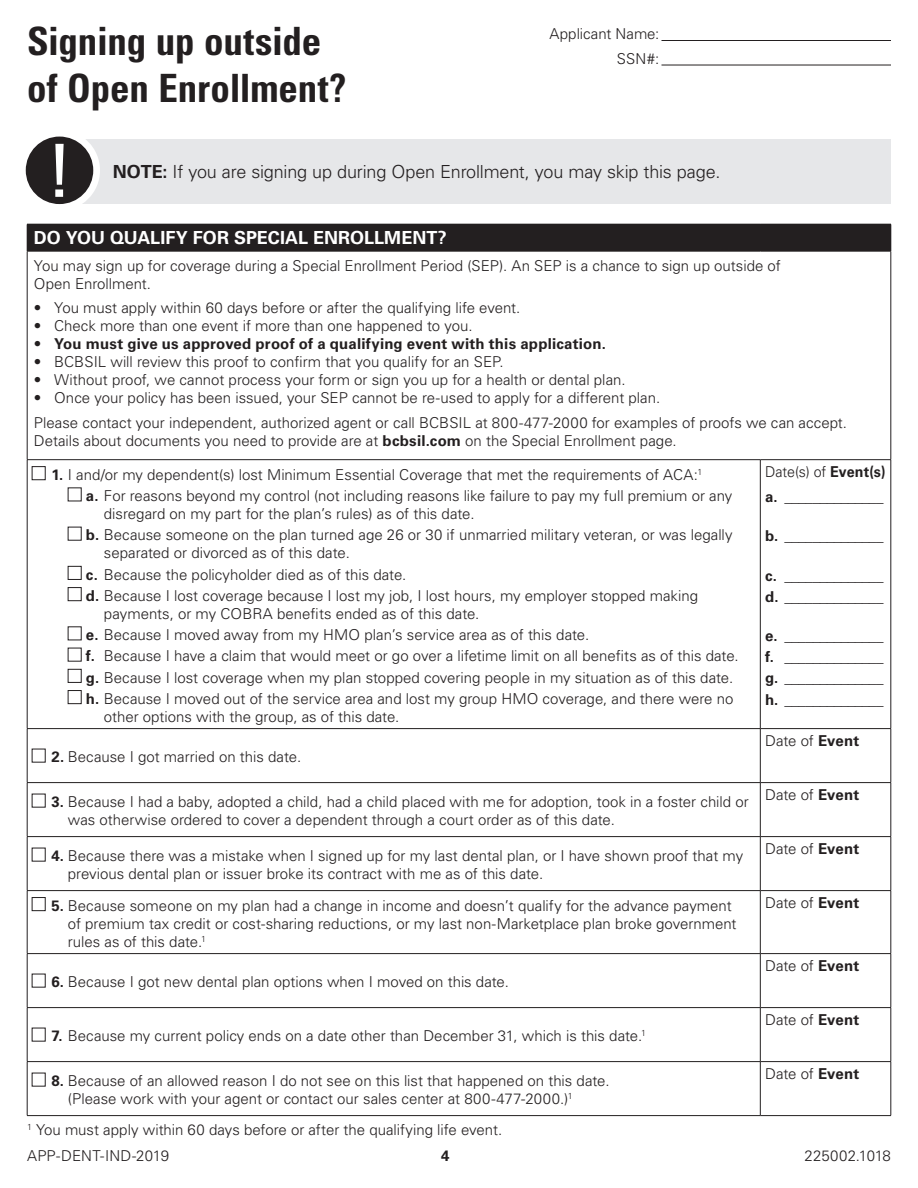
<style>
.page{position:relative;width:918px;height:1188px;background:#fff}
.page>*{position:absolute;margin:0;border:0;box-sizing:border-box;transform-origin:0 0}
.t1{font:700 condensed 39px "Univers LT Std";letter-spacing:-.005em;color:#231f20}
.t2{font:300 18px "Univers LT Std";letter-spacing:-.01em;color:#231f20}
.t3{font:700 18px "Univers LT Std";color:#fff}
.t4{font:300 15px/21.3px "Univers LT Std";color:#231f20}
.t5{font:700 15px/21.3px "Univers LT Std";letter-spacing:.015em;color:#231f20}
.t6{font:700 15px/24.8px "Univers LT Std";letter-spacing:.015em;color:#231f20;scale:.95 1}
.s1{font-weight:700}
.s2{font-weight:300}
</style>
<div class="page">
<hr style="left:662px;top:40px;width:229px;height:1px;background:#231f20">
<hr style="left:662px;top:65px;width:229px;height:1px;background:#231f20">
<div style="left:61px;top:140px;width:830px;height:64px;background:#e6e7e9"></div>
<div style="left:19px;top:130px;width:81px;height:81px;background:#fff;border-radius:50%"></div>
<div style="left:26px;top:137px;width:67px;height:67px;background:#231f20;border-radius:50%"></div>
<svg style="left:55px;top:144px;width:9px;height:53px"></svg>
<div style="left:27px;top:224px;width:864px;height:27px;background:#231f20"></div>
<hr style="left:27px;top:460px;width:1px;height:268px;background:#231f20">
<hr style="left:27px;top:729px;width:1px;height:53px;background:#231f20">
<hr style="left:27px;top:783px;width:1px;height:53px;background:#231f20">
<hr style="left:27px;top:837px;width:1px;height:53px;background:#231f20">
<hr style="left:27px;top:891px;width:1px;height:62px;background:#231f20">
<hr style="left:27px;top:954px;width:1px;height:53px;background:#231f20">
<hr style="left:27px;top:1008px;width:1px;height:53px;background:#231f20">
<hr style="left:27px;top:1062px;width:1px;height:53px;background:#231f20">
<hr style="left:27px;top:728px;width:733px;height:1px;background:#231f20">
<hr style="left:760px;top:728px;width:131px;height:1px;background:#231f20">
<hr style="left:27px;top:782px;width:733px;height:1px;background:#231f20">
<hr style="left:760px;top:782px;width:131px;height:1px;background:#231f20">
<hr style="left:27px;top:836px;width:733px;height:1px;background:#231f20">
<hr style="left:760px;top:836px;width:131px;height:1px;background:#231f20">
<hr style="left:27px;top:890px;width:733px;height:1px;background:#231f20">
<hr style="left:760px;top:890px;width:131px;height:1px;background:#231f20">
<hr style="left:27px;top:953px;width:733px;height:1px;background:#231f20">
<hr style="left:760px;top:953px;width:131px;height:1px;background:#231f20">
<hr style="left:27px;top:1007px;width:733px;height:1px;background:#231f20">
<hr style="left:760px;top:1007px;width:131px;height:1px;background:#231f20">
<hr style="left:27px;top:1061px;width:733px;height:1px;background:#231f20">
<hr style="left:760px;top:1061px;width:131px;height:1px;background:#231f20">
<hr style="left:27px;top:1115px;width:733px;height:1px;background:#231f20">
<hr style="left:760px;top:1115px;width:131px;height:1px;background:#231f20">
<hr style="left:760px;top:460px;width:1px;height:268px;background:#231f20">
<hr style="left:760px;top:729px;width:1px;height:53px;background:#231f20">
<hr style="left:760px;top:783px;width:1px;height:53px;background:#231f20">
<hr style="left:760px;top:837px;width:1px;height:53px;background:#231f20">
<hr style="left:760px;top:891px;width:1px;height:62px;background:#231f20">
<hr style="left:760px;top:954px;width:1px;height:53px;background:#231f20">
<hr style="left:760px;top:1008px;width:1px;height:53px;background:#231f20">
<hr style="left:760px;top:1062px;width:1px;height:53px;background:#231f20">
<hr style="left:891px;top:460px;width:1px;height:268px;background:#231f20">
<hr style="left:891px;top:729px;width:1px;height:53px;background:#231f20">
<hr style="left:891px;top:783px;width:1px;height:53px;background:#231f20">
<hr style="left:891px;top:837px;width:1px;height:53px;background:#231f20">
<hr style="left:891px;top:891px;width:1px;height:62px;background:#231f20">
<hr style="left:891px;top:954px;width:1px;height:53px;background:#231f20">
<hr style="left:891px;top:1008px;width:1px;height:53px;background:#231f20">
<hr style="left:891px;top:1062px;width:1px;height:53px;background:#231f20">
<svg style="left:891px;top:224px;width:1px;height:27px"></svg>
<hr style="left:27px;top:251px;width:733px;height:1px;background:#231f20">
<hr style="left:27px;top:251px;width:1px;height:208px;background:#231f20">
<hr style="left:760px;top:251px;width:131px;height:1px;background:#231f20">
<hr style="left:891px;top:251px;width:1px;height:208px;background:#231f20">
<hr style="left:27px;top:459px;width:733px;height:1px;background:#231f20">
<hr style="left:760px;top:459px;width:131px;height:1px;background:#231f20">
<div style="left:32px;top:466px;width:13px;height:14px;border:1px solid #231f20"></div>
<div style="left:68px;top:566px;width:13px;height:14px;border:1px solid #231f20"></div>
<div style="left:68px;top:587px;width:13px;height:14px;border:1px solid #231f20"></div>
<div style="left:68px;top:669px;width:13px;height:14px;border:1px solid #231f20"></div>
<div style="left:68px;top:690px;width:13px;height:14px;border:1px solid #231f20"></div>
<div style="left:32px;top:897px;width:13px;height:14px;border:1px solid #231f20"></div>
<h1 class="t1" style="left:27px;top:17px;width:296px">Signing up outside</h1>
<h1 class="t1" style="left:27px;top:64px;width:321px">of Open Enrollment?</h1>
<p class="t4" style="left:549px;top:23px;width:112px">Applicant Name:</p>
<p class="t4" style="left:617px;top:48px;width:44px">SSN#:</p>
<p class="t2" style="left:113px;top:161px;width:609px"><span class="s1">NOTE:</span> If you are signing up during Open Enrollment, you may skip this page.</p>
<p class="t3" style="left:34px;top:227px;width:414px">DO YOU QUALIFY FOR SPECIAL ENROLLMENT?</p>
<p class="t4" style="left:34px;top:256px;width:748px;line-height:18px">You may sign up for coverage during a Special Enrollment Period (SEP). An SEP is a chance to sign up outside of<br>Open Enrollment.</p>
<p class="t4" style="left:34px;top:297px;width:488px">• You must apply within 60 days before or after the qualifying life event.</p>
<p class="t4" style="left:34px;top:315px;width:440px">• Check more than one event if more than one happened to you.</p>
<p class="t5" style="left:34px;top:334px;width:573px"><span class="s2">•</span> You must give us approved proof of a qualifying event with this application.</p>
<p class="t4" style="left:34px;top:351px;width:471px">• BCBSIL will review this proof to confirm that you qualify for an SEP.</p>
<p class="t4" style="left:34px;top:369px;width:593px">• Without proof, we cannot process your form or sign you up for a health or dental plan.</p>
<p class="t4" style="left:34px;top:386px;width:815px;line-height:24.8px">• Once your policy has been issued, your SEP cannot be re-used to apply for a different plan.<br>Please contact your independent, authorized agent or call BCBSIL at 800-477-2000 for examples of proofs we can accept.</p>
<p class="t4" style="left:34px;top:430px;width:644px">Details about documents you need to provide are at <span class="s1">bcbsil.com</span> on the Special Enrollment page.</p>
<p class="t4" style="left:86px;top:464px;width:648px;text-indent:-34px"><span class="s1">1.</span> I and/or my dependent(s) lost Minimum Essential Coverage that met the requirements of ACA:<sup>1<br></sup><span class="s1">a.</span> For reasons beyond my control (not including reasons like failure to pay my full premium or any</p>
<p class="t4" style="left:86px;top:503px;width:648px;text-indent:18px">disregard on my part for the plan’s rules) as of this date.<br><span class="s1">b.</span> Because someone on the plan turned age 26 or 30 if unmarried military veteran, or was legally</p>
<p class="t4" style="left:86px;top:542px;width:614px;text-indent:18px">separated or divorced as of this date.<br><span class="s1">c.</span> Because the policyholder died as of this date.<br><span class="s1">d.</span> Because I lost coverage because I lost my job, I lost hours, my employer stopped making</p>
<p class="t4" style="left:86px;top:603px;width:654px;text-indent:18px">payments, or my COBRA benefits ended as of this date.<br><span class="s1">e.</span> Because I moved away from my HMO plan’s service area as of this date.<br><span class="s1">f.</span> Because I have a claim that would meet or go over a lifetime limit on all benefits as of this date. <span class="s1">g.</span> Because I lost coverage when my plan stopped covering people in my situation as of this date. <span class="s1">h.</span> Because I moved out of the service area and lost my group HMO coverage, and there were no</p>
<p class="t4" style="left:104px;top:706px;width:297px">other options with the group, as of this date.</p>
<p class="t6" style="left:765px;top:460px;width:128px"><span class="s2">Date(s) of</span> Event(s) a. ______________</p>
<p class="t5" style="left:765px;top:525px;width:120px">b. ______________</p>
<p class="t5" style="left:765px;top:565px;width:120px">c. ______________ d. ______________</p>
<p class="t5" style="left:765px;top:625px;width:120px;text-align:justify">e. ______________ f. ______________ g. ______________ h. ______________</p>
<p class="t4" style="left:51px;top:746px;width:251px"><span class="s1">2.</span> Because I got married on this date.</p>
<p class="t4" style="left:68px;top:793px;width:682px;line-height:18px;text-indent:-17px"><span class="s1">3.</span> Because I had a baby, adopted a child, had a child placed with me for adoption, took in a foster child or was otherwise ordered to cover a dependent through a court order as of this date.</p>
<p class="t4" style="left:68px;top:847px;width:677px;line-height:18px;text-indent:-17px"><span class="s1">4.</span> Because there was a mistake when I signed up for my last dental plan, or I have shown proof that my previous dental plan or issuer broke its contract with me as of this date.</p>
<p class="t4" style="left:765px;top:730px;width:96px">Date of <span class="s1">Event</span></p>
<p class="t4" style="left:765px;top:784px;width:96px">Date of <span class="s1">Event</span></p>
<p class="t4" style="left:765px;top:838px;width:96px">Date of <span class="s1">Event</span></p>
<p class="t4" style="left:68px;top:897px;width:670px;line-height:18px;text-indent:-17px"><span class="s1">5.</span> Because someone on my plan had a change in income and doesn’t qualify for the advance payment of premium tax credit or cost-sharing reductions, or my last non-Marketplace plan broke government rules as of this date.<sup>1</sup></p>
<p class="t4" style="left:765px;top:892px;width:96px">Date of <span class="s1">Event</span></p>
<p class="t4" style="left:51px;top:971px;width:459px"><span class="s1">6.</span> Because I got new dental plan options when I moved on this date.</p>
<p class="t4" style="left:765px;top:955px;width:96px">Date of <span class="s1">Event</span></p>
<p class="t4" style="left:51px;top:1025px;width:596px"><span class="s1">7.</span> Because my current policy ends on a date other than December 31, which is this date.<sup>1</sup></p>
<p class="t4" style="left:68px;top:1072px;width:543px;line-height:18px;text-indent:-17px"><span class="s1">8.</span> Because of an allowed reason I do not see on this list that happened on this date. (Please work with your agent or contact our sales center at 800-477-2000.)<sup>1</sup></p>
<p class="t4" style="left:27px;top:1119px;width:477px"><sup>1</sup> You must apply within 60 days before or after the qualifying life event.</p>
<p class="t4" style="left:765px;top:1009px;width:96px">Date of <span class="s1">Event</span></p>
<p class="t4" style="left:765px;top:1063px;width:96px">Date of <span class="s1">Event</span></p>
<p class="t4" style="left:27px;top:1145px;width:144px">APP-DENT-IND-2019</p>
<p class="t5" style="left:441px;top:1145px;width:10px">4</p>
<p class="t4" style="left:805px;top:1145px;width:88px">225002.1018</p>
</div>
